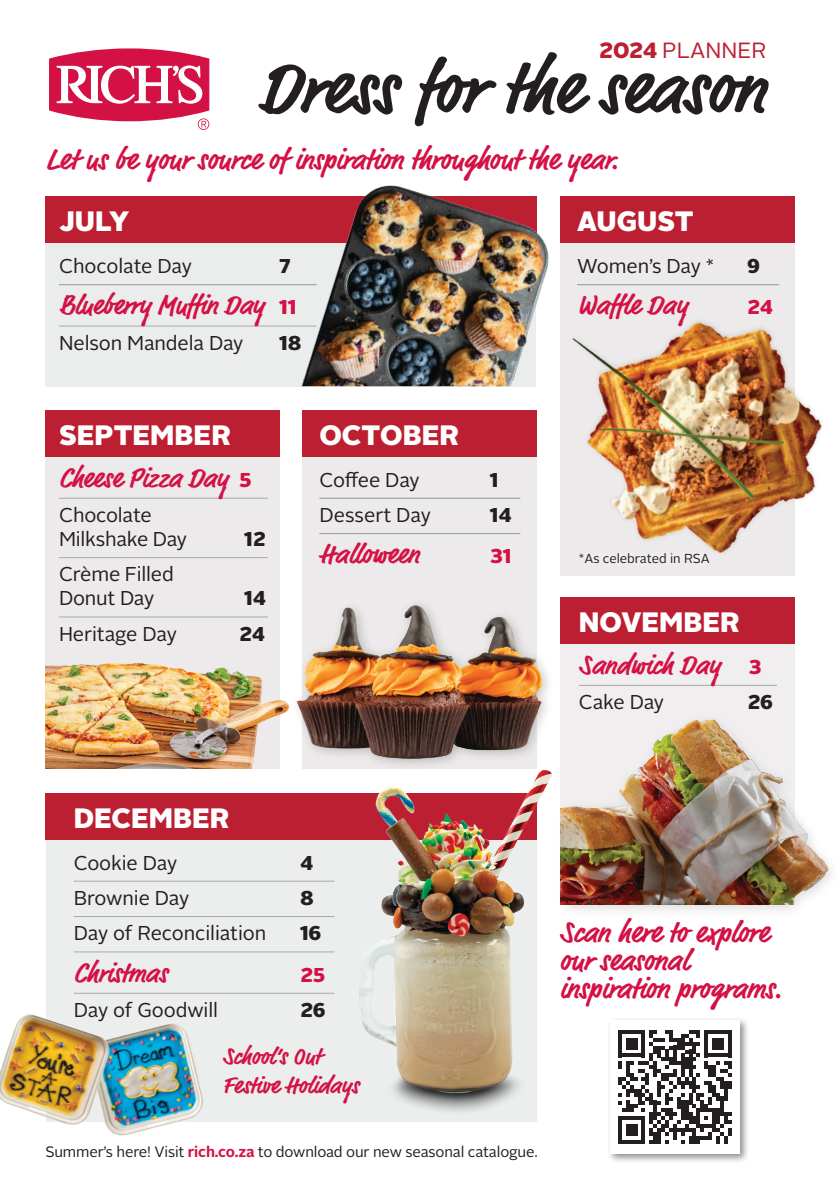
<style>
.page{position:relative;width:840px;height:1191px;background:#fff}
.page>*{position:absolute;margin:0;border:0;box-sizing:border-box;transform-origin:0 0}
.t1{font:700 75px "Market Pro";color:#231f20}
.t2{font:700 30.2px/28px "Market Pro";color:#d41145}
.t3{font:700 30px "Market Pro";color:#d41145}
.t4{font:700 28px "Market Pro";letter-spacing:-.005em;color:#d41145}
.t5{font:900 28px "Alright Sans";color:#fff}
.t6{font:700 24px "Market Pro";color:#d41145}
.t7{font:22px "Alright Sans";color:#bd1f32}
.t8{font:20px/24px "Alright Sans";letter-spacing:-.01em;color:#231f20}
.t9{font:900 20px "Alright Sans";letter-spacing:-.005em;color:#231f20}
.t10{font:900 20px "Alright Sans";color:#d41145}
.t11{font:15px "Alright Sans";letter-spacing:-.01em;color:#231f20}
.t12{font:13px "Alright Sans";color:#231f20}
.s1{font-weight:900}
.s2{font-family:"Alright Sans";font-weight:900;font-size:20px}
.s3{font-weight:700;color:#d41145}
</style>
<div class="page">
<div style="left:46px;top:794px;width:490px;height:327px;background:#eceded"></div>
<div style="left:45px;top:793px;width:492px;height:46px;background:#bd1f32"></div>
<div style="left:45px;top:411px;width:234px;height:357px;background:#eceaea"></div>
<div style="left:45px;top:411px;width:235px;height:46px;background:#bd1f32"></div>
<div style="left:607px;top:1017px;width:142px;height:147px;background:#231f20;opacity:.5"></div>
<div style="left:610px;top:1019px;width:129px;height:134px;background:#fff"></div>
<svg style="left:618px;top:1030px;width:113px;height:113px"></svg>
<hr style="left:74px;top:881px;width:260px;height:1px;background:#a7a9ac">
<hr style="left:74px;top:916px;width:260px;height:1px;background:#a7a9ac">
<hr style="left:74px;top:951px;width:260px;height:1px;background:#a7a9ac">
<hr style="left:74px;top:993px;width:260px;height:1px;background:#a7a9ac">
<hr style="left:59px;top:498px;width:209px;height:1px;background:#a7a9ac">
<hr style="left:59px;top:557px;width:209px;height:1px;background:#a7a9ac">
<hr style="left:59px;top:616px;width:209px;height:1px;background:#a7a9ac">
<div style="left:556px;top:712px;width:283px;height:206px;background:#231f20;opacity:.15"></div>
<img style="left:564px;top:739px;width:273px;height:165px">
<img style="left:324px;top:847px;width:240px;height:274px">
<svg style="left:49px;top:48px;width:161px;height:82px"></svg>
<img style="left:119px;top:1023px;width:92px;height:113px">
<img style="left:0;top:1014px;width:119px;height:122px">
<img style="left:404px;top:196px;width:435px;height:543px">
<hr style="left:578px;top:685px;width:198px;height:1px;background:#a7a9ac">
<div style="left:573px;top:547px;width:142px;height:21px;background:#edebeb"></div>
<div style="left:45px;top:197px;width:491px;height:189px;background:#ebecec"></div>
<img style="left:244px;top:285px;width:268px;height:101px">
<div style="left:45px;top:196px;width:492px;height:47px;background:#bd1f32"></div>
<hr style="left:59px;top:284px;width:257px;height:1px;background:#949698">
<hr style="left:59px;top:326px;width:257px;height:1px;background:#a7a9ac">
<img style="left:269px;top:185px;width:311px;height:198px">
<div style="left:303px;top:411px;width:233px;height:357px;background:#eceaea"></div>
<div style="left:302px;top:411px;width:235px;height:46px;background:#bd1f32"></div>
<hr style="left:319px;top:498px;width:201px;height:1px;background:#949698">
<hr style="left:319px;top:533px;width:201px;height:1px;background:#949698">
<img style="left:291px;top:560px;width:339px;height:287px">
<img style="left:46px;top:627px;width:249px;height:141px">
<p class="t7" style="left:598px;top:36px;width:169px"><span class="s1">2024</span> PLANNER</p>
<p class="t1" style="left:258px;top:35px;width:508px">Dress for the season</p>
<p class="t3" style="left:46px;top:138px;width:574px">Let us be your source of inspiration throughout the year.</p>
<p class="t5" style="left:59px;top:201px;width:72px">JULY</p>
<p class="t8" style="left:59px;top:254px;width:134px">Chocolate Day</p>
<p class="t9" style="left:279px;top:252px;width:13px">7</p>
<p class="t4" style="left:59px;top:286px;width:239px">Blueberry Muffin Day <span class="s2">11</span></p>
<p class="t8" style="left:59px;top:331px;width:186px">Nelson Mandela Day</p>
<p class="t9" style="left:279px;top:328px;width:24px">18</p>
<p class="t5" style="left:59px;top:415px;width:173px">SEPTEMBER</p>
<p class="t4" style="left:59px;top:458px;width:194px">Cheese Pizza Day <span class="s2">5</span></p>
<p class="t8" style="left:59px;top:503px;width:129px">Chocolate<br>Milkshake Day</p>
<p class="t9" style="left:244px;top:524px;width:23px">12</p>
<p class="t8" style="left:59px;top:563px;width:116px">Crème Filled<br>Donut Day</p>
<p class="t9" style="left:244px;top:584px;width:23px">14</p>
<p class="t8" style="left:59px;top:622px;width:119px">Heritage Day</p>
<p class="t9" style="left:239px;top:619px;width:27px">24</p>
<p class="t5" style="left:319px;top:415px;width:141px">OCTOBER</p>
<p class="t8" style="left:319px;top:468px;width:102px">Coffee Day</p>
<p class="t9" style="left:489px;top:465px;width:10px">1</p>
<p class="t8" style="left:319px;top:503px;width:113px">Dessert Day</p>
<p class="t9" style="left:489px;top:500px;width:23px">14</p>
<p class="t4" style="left:319px;top:535px;width:101px">Halloween</p>
<p class="t10" style="left:489px;top:542px;width:23px">31</p>
<p class="t5" style="left:576px;top:201px;width:118px">AUGUST</p>
<p class="t8" style="left:576px;top:254px;width:139px">Women’s Day *</p>
<p class="t9" style="left:746px;top:252px;width:14px">9</p>
<p class="t4" style="left:576px;top:286px;width:112px">Waffle Day</p>
<p class="t10" style="left:746px;top:293px;width:27px">24</p>
<p class="t12" style="left:578px;top:549px;width:132px">*As celebrated in RSA</p>
<p class="t5" style="left:578px;top:602px;width:162px">NOVEMBER</p>
<p class="t4" style="left:578px;top:645px;width:184px">Sandwich Day <span class="s2">3</span></p>
<p class="t8" style="left:578px;top:690px;width:87px">Cake Day</p>
<p class="t9" style="left:747px;top:688px;width:27px">26</p>
<p class="t5" style="left:74px;top:797px;width:157px">DECEMBER</p>
<p class="t8" style="left:74px;top:851px;width:105px">Cookie Day</p>
<p class="t9" style="left:300px;top:848px;width:14px">4</p>
<p class="t8" style="left:74px;top:886px;width:117px">Brownie Day</p>
<p class="t9" style="left:300px;top:883px;width:15px">8</p>
<p class="t8" style="left:74px;top:921px;width:194px">Day of Reconciliation</p>
<p class="t9" style="left:300px;top:919px;width:23px">16</p>
<p class="t4" style="left:74px;top:953px;width:95px">Christmas</p>
<p class="t10" style="left:300px;top:960px;width:27px">25</p>
<p class="t8" style="left:74px;top:998px;width:146px">Day of Goodwill</p>
<p class="t9" style="left:300px;top:995px;width:27px">26</p>
<p class="t6" style="left:223px;top:1039px;width:99px">School’s Out</p>
<p class="t6" style="left:223px;top:1068px;width:137px">Festive Holidays</p>
<p class="t11" style="left:45px;top:1141px;width:493px">Summer’s here! Visit <span class="s3">rich.co.za</span> to download our new seasonal catalogue.</p>
<p class="t2" style="left:559px;top:918px;width:223px">Scan here to explore our seasonal inspiration programs.</p>
</div>
